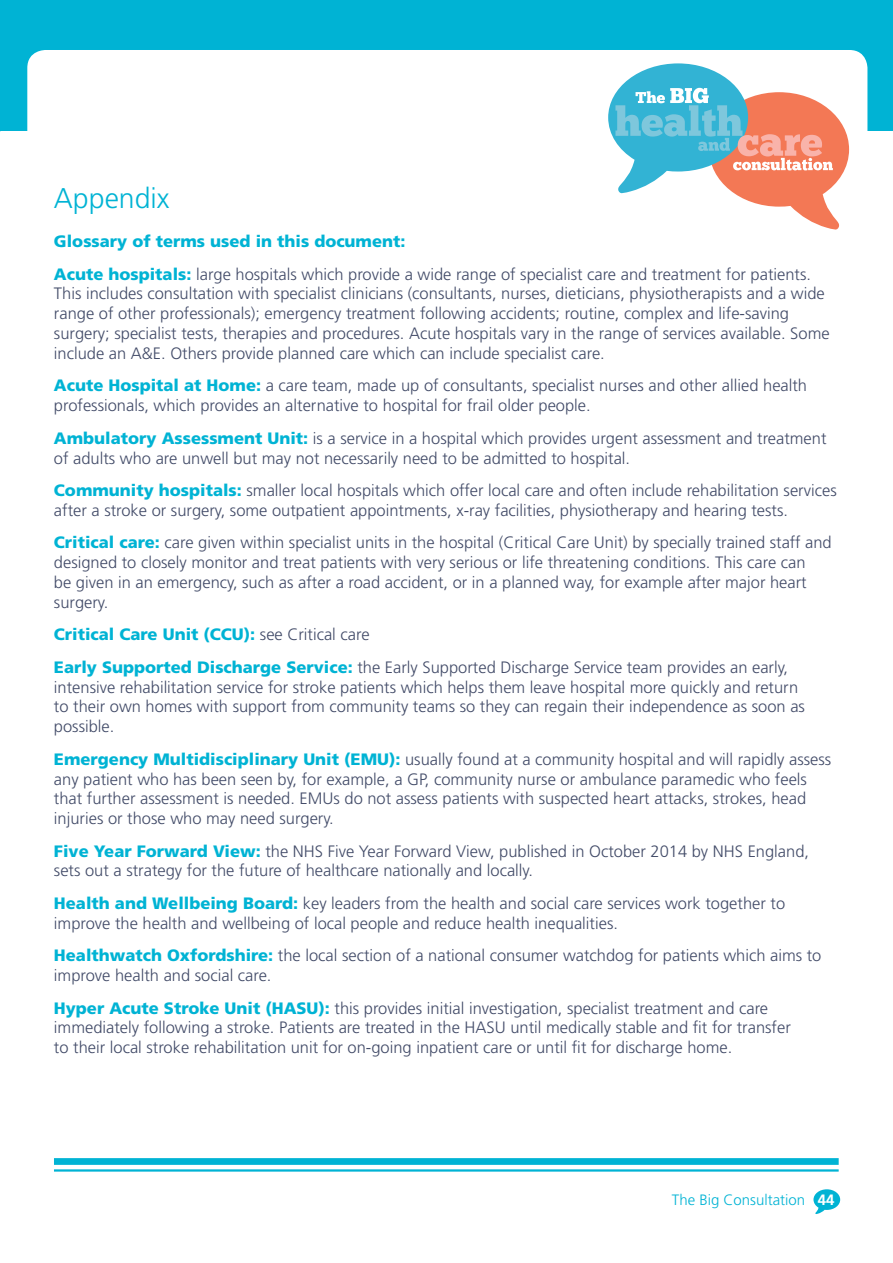
<style>
.page{position:relative;width:893px;height:1263px;background:#fff}
.page>*{position:absolute;margin:0;border:0;box-sizing:border-box;transform-origin:0 0}
.t1{font:300 28.5px "Frutiger";color:#00b3d4}
.t2{font:300 16.5px/19.8px "Frutiger";color:#424b68}
.t3{font:300 15px "Frutiger";color:#00b3d4}
.s1{font-weight:900;color:#00b3d4}
.s2{font-weight:700;color:#fff}
</style>
<div class="page">
<div style="left:0;top:0;width:892px;height:131px;background:#00b3d4"></div>
<div style="left:27px;top:50px;width:840px;height:103px;background:#fff;border-radius:18px"></div>
<svg style="left:608px;top:63px;width:241px;height:167px"></svg>
<svg style="left:813px;top:1189px;width:27px;height:25px"></svg>
<div style="left:54px;top:1158px;width:785px;height:7px;background:#00b3d4"></div>
<hr style="left:54px;top:1169px;width:785px;height:3px;background:#00b3d4">
<h1 class="t1" style="left:54px;top:186px;width:117px">Appendix</h1>
<p class="t2" style="left:54px;top:226px;width:759px;line-height:32.5px"><span class="s1">Glossary of terms used in this document:<br>Acute hospitals:</span> large hospitals which provide a wide range of specialist care and treatment for patients.</p>
<p class="t2" style="left:54px;top:285px;width:777px">This includes consultation with specialist clinicians (consultants, nurses, dieticians, physiotherapists and a wide range of other professionals); emergency treatment following accidents; routine, complex and life-saving surgery; specialist tests, therapies and procedures. Acute hospitals vary in the range of services available. Some include an A&amp;E. Others provide planned care which can include specialist care.</p>
<p class="t2" style="left:54px;top:377px;width:755px"><span class="s1">Acute Hospital at Home:</span> a care team, made up of consultants, specialist nurses and other allied health professionals, which provides an alternative to hospital for frail older people.</p>
<p class="t2" style="left:54px;top:429px;width:774px"><span class="s1">Ambulatory Assessment Unit:</span> is a service in a hospital which provides urgent assessment and treatment of adults who are unwell but may not necessarily need to be admitted to hospital.</p>
<p class="t2" style="left:54px;top:482px;width:784px"><span class="s1">Community hospitals:</span> smaller local hospitals which offer local care and often include rehabilitation services after a stroke or surgery, some outpatient appointments, x-ray facilities, physiotherapy and hearing tests.</p>
<p class="t2" style="left:54px;top:534px;width:779px"><span class="s1">Critical care:</span> care given within specialist units in the hospital (Critical Care Unit) by specially trained staff and designed to closely monitor and treat patients with very serious or life threatening conditions. This care can<br>be given in an emergency, such as after a road accident, or in a planned way, for example after major heart surgery.</p>
<p class="t2" style="left:54px;top:620px;width:736px;line-height:32.5px"><span class="s1">Critical Care Unit (CCU):</span> see Critical care<br><span class="s1">Early Supported Discharge Service:</span> the Early Supported Discharge Service team provides an early,</p>
<p class="t2" style="left:54px;top:678px;width:752px">intensive rehabilitation service for stroke patients which helps them leave hospital more quickly and return to their own homes with support from community teams so they can regain their independence as soon as possible.</p>
<p class="t2" style="left:54px;top:750px;width:779px"><span class="s1">Emergency Multidisciplinary Unit (EMU):</span> usually found at a community hospital and will rapidly assess any patient who has been seen by, for example, a GP, community nurse or ambulance paramedic who feels that further assessment is needed. EMUs do not assess patients with suspected heart attacks, strokes, head injuries or those who may need surgery.</p>
<p class="t2" style="left:54px;top:842px;width:757px"><span class="s1">Five Year Forward View:</span> the NHS Five Year Forward View, published in October 2014 by NHS England, sets out a strategy for the future of healthcare nationally and locally.</p>
<p class="t2" style="left:54px;top:895px;width:733px"><span class="s1">Health and Wellbeing Board:</span> key leaders from the health and social care services work together to improve the health and wellbeing of local people and reduce health inequalities.</p>
<p class="t2" style="left:54px;top:947px;width:769px"><span class="s1">Healthwatch Oxfordshire:</span> the local section of a national consumer watchdog for patients which aims to improve health and social care.</p>
<p class="t2" style="left:54px;top:999px;width:738px"><span class="s1">Hyper Acute Stroke Unit (HASU):</span> this provides initial investigation, specialist treatment and care immediately following a stroke. Patients are treated in the HASU until medically stable and fit for transfer to their local stroke rehabilitation unit for on-going inpatient care or until fit for discharge home.</p>
<p class="t3" style="left:672px;top:1194px;width:164px">The Big Consultation <span class="s2">44</span></p>
</div>
